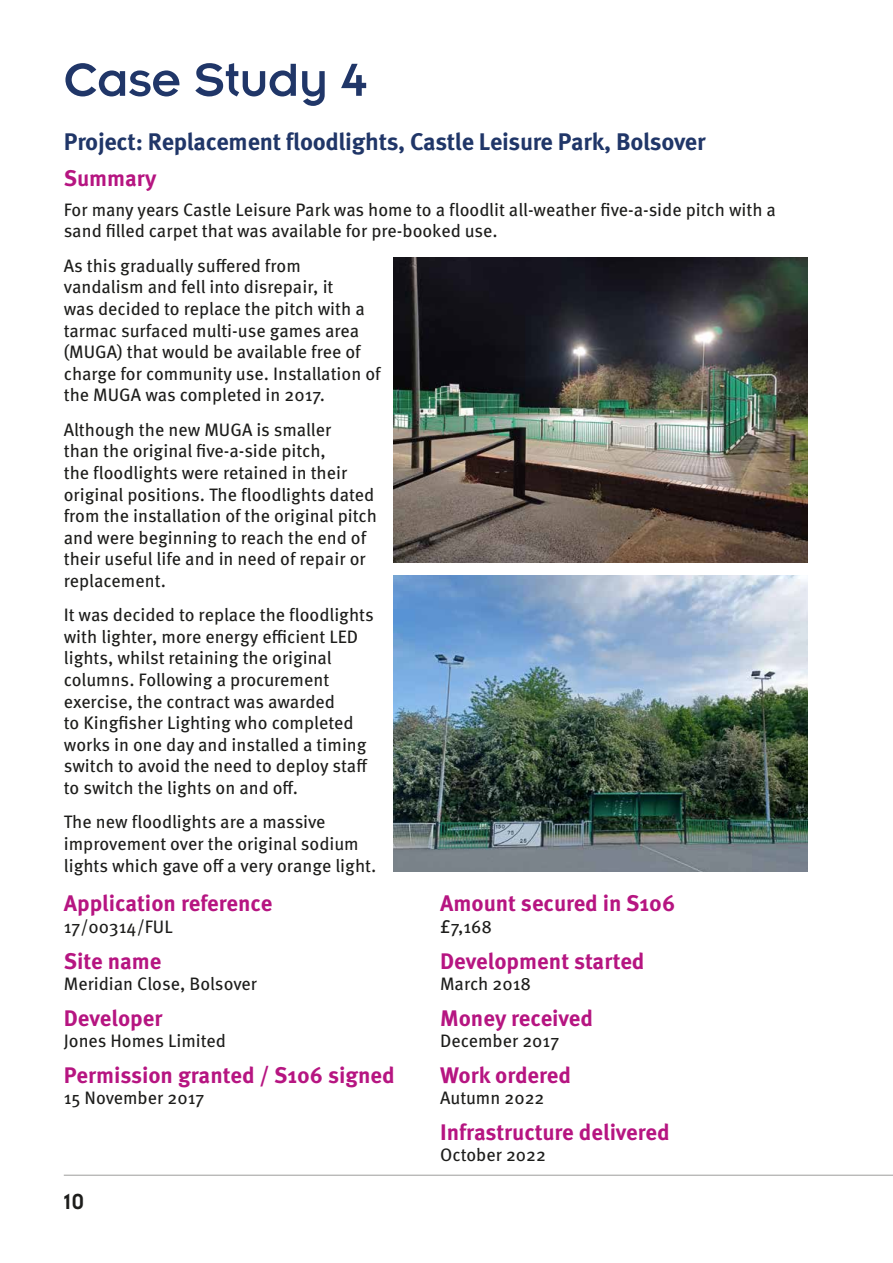
<style>
.page{position:relative;width:893px;height:1263px;background:#fff}
.page>*{position:absolute;margin:0;border:0;box-sizing:border-box;transform-origin:0 0}
.header_2{font:51px "Insignia LT Std";letter-spacing:-.01em;color:#203668}
.header_3{font:700 24px "Meta Pro";letter-spacing:-.01em;color:#203668}
.t1{font:24px "Insignia LT Std";color:#1d1d1b}
.header_4{font:700 22.5px "Meta Pro";color:#b61581}
.body{font:18px/21.6px "Meta Pro";color:#1d1d1b}
</style>
<div class="page">
<hr style="left:64px;top:1175px;width:829px;height:1px;background:#9d9d9c">
<img style="left:393px;top:257px;width:415px;height:305px">
<img style="left:393px;top:575px;width:415px;height:296px">
<h2 class="header_2" style="left:64px;top:54px;width:305px">Case Study 4</h2>
<h3 class="header_3" style="left:64px;top:123px;width:643px">Project: Replacement floodlights, Castle Leisure Park, Bolsover</h3>
<h4 class="header_4" style="left:64px;top:160px;width:94px">Summary</h4>
<p class="body" style="left:64px;top:197px;width:714px">For many years Castle Leisure Park was home to a floodlit all-weather five-a-side pitch with a sand filled carpet that was available for pre-booked use.</p>
<p class="body" style="left:64px;top:253px;width:318px">As this gradually suffered from vandalism and fell into disrepair, it<br>was decided to replace the pitch with a tarmac surfaced multi-use games area (MUGA) that would be available free of charge for community use. Installation of the MUGA was completed in 2017.</p>
<p class="body" style="left:64px;top:417px;width:315px">Although the new MUGA is smaller<br>than the original five-a-side pitch,<br>the floodlights were retained in their original positions. The floodlights dated from the installation of the original pitch and were beginning to reach the end of their useful life and in need of repair or replacement.</p>
<p class="body" style="left:64px;top:603px;width:312px">It was decided to replace the floodlights with lighter, more energy efficient LED lights, whilst retaining the original columns. Following a procurement exercise, the contract was awarded<br>to Kingfisher Lighting who completed works in one day and installed a timing switch to avoid the need to deploy staff to switch the lights on and off.</p>
<p class="body" style="left:64px;top:810px;width:314px">The new floodlights are a massive improvement over the original sodium lights which gave off a very orange light.</p>
<h4 class="header_4" style="left:64px;top:886px;width:210px">Application reference</h4>
<p class="body" style="left:64px;top:915px;width:110px">17/00314/FUL</p>
<h4 class="header_4" style="left:64px;top:943px;width:99px">Site name</h4>
<p class="body" style="left:64px;top:972px;width:195px">Meridian Close, Bolsover</p>
<h4 class="header_4" style="left:64px;top:1000px;width:100px">Developer</h4>
<p class="body" style="left:64px;top:1029px;width:164px">Jones Homes Limited</p>
<h4 class="header_4" style="left:64px;top:1057px;width:332px">Permission granted / S106 signed</h4>
<p class="body" style="left:64px;top:1086px;width:142px">15 November 2017</p>
<h4 class="header_4" style="left:440px;top:886px;width:237px">Amount secured in S106</h4>
<p class="body" style="left:440px;top:915px;width:53px">£7,168</p>
<h4 class="header_4" style="left:440px;top:943px;width:206px">Development started</h4>
<p class="body" style="left:440px;top:972px;width:93px">March 2018</p>
<h4 class="header_4" style="left:440px;top:1000px;width:154px">Money received</h4>
<p class="body" style="left:440px;top:1029px;width:121px">December 2017</p>
<h4 class="header_4" style="left:440px;top:1057px;width:132px">Work ordered</h4>
<p class="body" style="left:440px;top:1086px;width:106px">Autumn 2022</p>
<h4 class="header_4" style="left:440px;top:1114px;width:231px">Infrastructure delivered</h4>
<p class="body" style="left:440px;top:1143px;width:108px">October 2022</p>
<h2 class="t1" style="left:64px;top:1189px;width:22px">10</h2>
</div>
